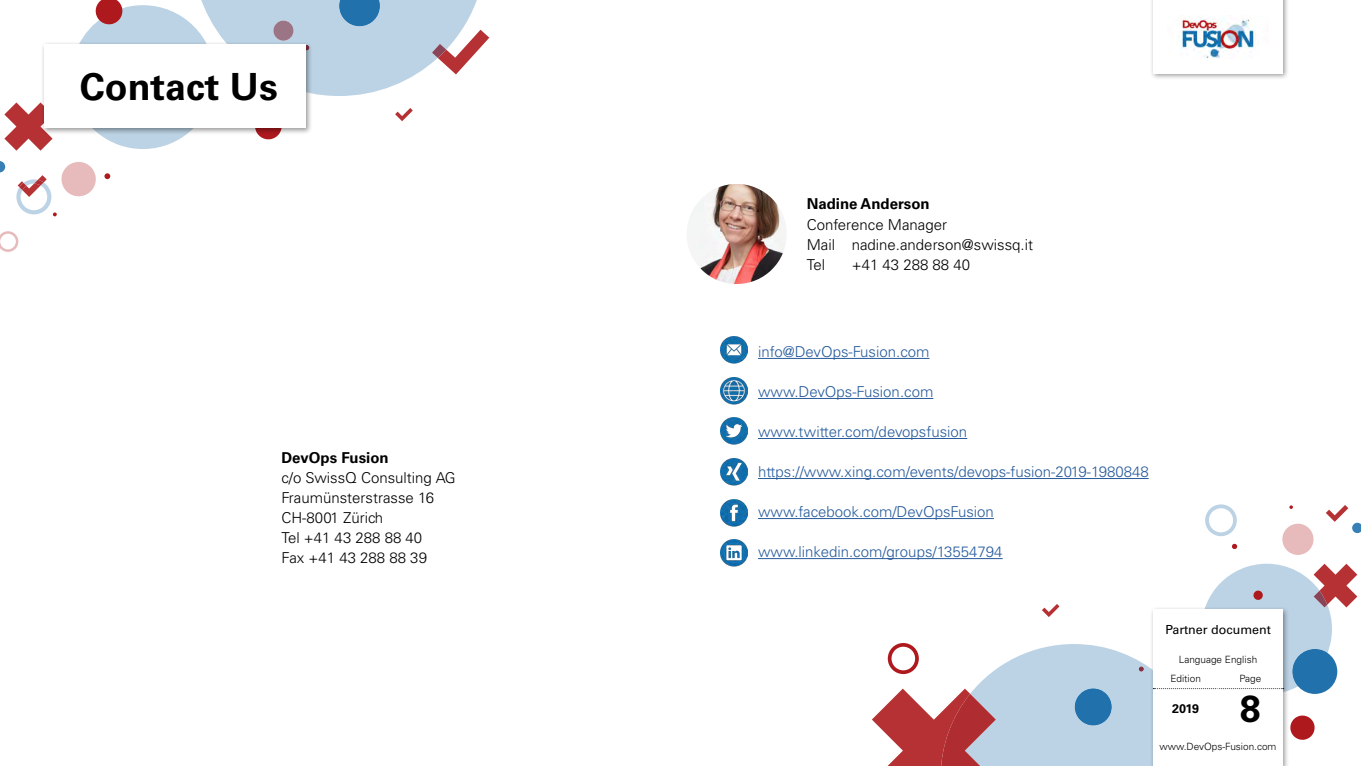
<style>
.page{position:relative;width:1361px;height:766px;background:#fff}
.page>*{position:absolute;margin:0;border:0;box-sizing:border-box;transform-origin:0 0}
.t1{font:700 37.5px "Univers LT Std";color:#000}
.t2{font:300 15px "Univers LT Std";color:#275b9b}
.t3{font:300 15px/20px "Univers LT Std";color:#000}
.t4{font:700 15px "Univers LT Std";color:#000}
.t5{font:12.5px "Univers LT Std";color:#000}
.t6{font:700 12.5px "Univers LT Std";color:#000}
.t7{font:300 10px/19.9px "Univers LT Std";color:#000}
</style>
<div class="page">
<svg style="left:1205px;top:504px;width:32px;height:32px"></svg>
<svg style="left:1282px;top:523px;width:32px;height:31px"></svg>
<svg style="left:1326px;top:505px;width:35px;height:28px"></svg>
<svg style="left:1231px;top:543px;width:6px;height:6px"></svg>
<svg style="left:1289px;top:505px;width:4px;height:4px"></svg>
<svg style="left:0;top:161px;width:5px;height:11px"></svg>
<svg style="left:0;top:231px;width:18px;height:21px"></svg>
<svg style="left:4px;top:102px;width:49px;height:49px"></svg>
<svg style="left:104px;top:173px;width:6px;height:6px"></svg>
<svg style="left:16px;top:162px;width:80px;height:54px"></svg>
<svg style="left:81px;top:0;width:408px;height:149px"></svg>
<div style="left:41px;top:40px;width:271px;height:94px;background:#000;opacity:.4"></div>
<div style="left:44px;top:44px;width:262px;height:84px;background:#fff"></div>
<hr style="left:758px;top:358px;width:171px;height:1px;background:#275b9b">
<hr style="left:758px;top:398px;width:175px;height:1px;background:#275b9b">
<hr style="left:758px;top:438px;width:209px;height:1px;background:#275b9b">
<hr style="left:758px;top:478px;width:390px;height:1px;background:#275b9b">
<hr style="left:758px;top:518px;width:236px;height:1px;background:#275b9b">
<hr style="left:758px;top:558px;width:244px;height:1px;background:#275b9b">
<img style="left:686px;top:184px;width:100px;height:100px;border-radius:50px">
<img style="left:721px;top:336px;width:26px;height:27px">
<img style="left:721px;top:418px;width:26px;height:27px">
<img style="left:721px;top:499px;width:26px;height:27px">
<img style="left:721px;top:377px;width:26px;height:27px">
<img style="left:721px;top:458px;width:26px;height:27px">
<img style="left:721px;top:539px;width:26px;height:27px">
<div style="left:1149px;top:0;width:140px;height:80px;background:#000;opacity:.4"></div>
<div style="left:1153px;top:0;width:129px;height:73px;background:#fff"></div>
<svg style="left:872px;top:563px;width:485px;height:202px"></svg>
<hr style="left:1153px;top:668px;width:129px;height:1px;background:#fff">
<hr style="left:1153px;top:727px;width:129px;height:1px;background:#fff">
<hr style="left:1217px;top:668px;width:1px;height:59px;background:#fff">
<img style="left:1178px;top:16px;width:80px;height:43px">
<h1 class="t1" style="left:80px;top:65px;width:199px">Contact Us</h1>
<p class="t4" style="left:281px;top:449px;width:109px">DevOps Fusion</p>
<p class="t3" style="left:281px;top:468px;width:176px">c/o SwissQ Consulting AG<br>Fraumünsterstrasse 16<br>CH-8001 Zürich<br>Tel +41 43 288 88 40<br>Fax +41 43 288 88 39</p>
<p class="t4" style="left:807px;top:195px;width:124px">Nadine Anderson</p>
<p class="t3" style="left:807px;top:214px;width:228px">Conference Manager<br>Mail nadine.anderson@swissq.it<br>Tel</p>
<p class="t3" style="left:852px;top:254px;width:120px">+41 43 288 88 40</p>
<p class="t2" style="left:758px;top:342px;width:173px">info@DevOps-Fusion.com</p>
<p class="t2" style="left:758px;top:382px;width:177px">www.DevOps-Fusion.com</p>
<p class="t2" style="left:758px;top:422px;width:211px">www.twitter.com/devopsfusion</p>
<p class="t2" style="left:758px;top:462px;width:392px">https://www.xing.com/events/devops-fusion-2019-1980848</p>
<p class="t2" style="left:758px;top:502px;width:237px">www.facebook.com/DevOpsFusion</p>
<p class="t2" style="left:758px;top:542px;width:246px">www.linkedin.com/groups/13554794</p>
<p class="t5" style="left:1165px;top:622px;width:107px">Partner document</p>
<p class="t7" style="left:1170px;top:648px;width:88px;text-indent:8px">Language English<br>Edition</p>
<p class="t7" style="left:1239px;top:668px;width:23px">Page</p>
<p class="t6" style="left:1172px;top:700px;width:28px">2019</p>
<h1 class="t1" style="left:1240px;top:686px;width:22px">8</h1>
<p class="t7" style="left:1159px;top:736px;width:118px">www.DevOps-Fusion.com</p>
</div>
